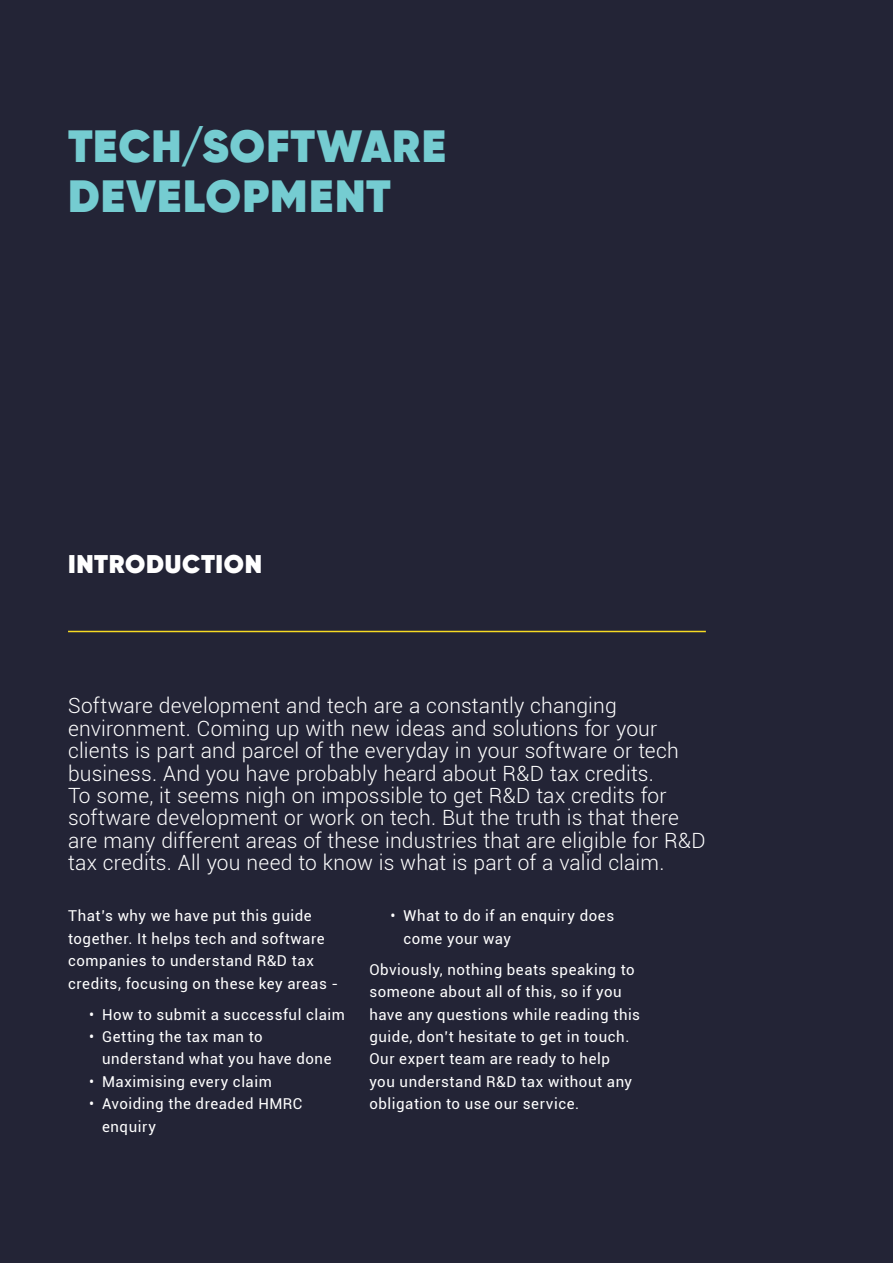
<style>
.page{position:relative;width:893px;height:1263px;background:#232436}
.page>*{position:absolute;margin:0;border:0;box-sizing:border-box;transform-origin:0 0}
.t1{font:800 45px/49.5px "Gilroy";letter-spacing:.02em;color:#75ccd1}
.t2{font:800 25.5px "Gilroy";letter-spacing:.03em;color:#fff}
.t3{font:300 21px/22.5px "Roboto";letter-spacing:.01em;color:#fff}
.t4{font:15px/22.5px "Roboto";letter-spacing:.035em;color:#fff}
</style>
<div class="page">
<hr style="left:68px;top:631px;width:638px;height:1px;background:#f6da23">
<h1 class="t1" style="left:68px;top:122px;width:379px">TECH/SOFTWARE<br>DEVELOPMENT</h1>
<h2 class="t2" style="left:68px;top:547px;width:196px">INTRODUCTION</h2>
<p class="t3" style="left:68px;top:694px;width:639px">Software development and tech are a constantly changing environment. Coming up with new ideas and solutions for your clients is part and parcel of the everyday in your software or tech business. And you have probably heard about R&amp;D tax credits.<br>To some, it seems nigh on impossible to get R&amp;D tax credits for software development or work on tech. But the truth is that there are many different areas of these industries that are eligible for R&amp;D tax credits. All you need to know is what is part of a valid claim.</p>
<p class="t4" style="left:68px;top:904px;width:272px">That’s why we have put this guide together. It helps tech and software companies to understand R&amp;D tax credits, focusing on these key areas -</p>
<p class="t4" style="left:89px;top:1002px;width:257px">• How to submit a successful claim</p>
<p class="t4" style="left:102px;top:1025px;width:231px;text-indent:-13px">• Getting the tax man to understand what you have done</p>
<p class="t4" style="left:89px;top:1070px;width:184px">• Maximising every claim</p>
<p class="t4" style="left:102px;top:1092px;width:202px;text-indent:-13px">• Avoiding the dreaded HMRC enquiry</p>
<p class="t4" style="left:403px;top:904px;width:212px;text-indent:-13px">• What to do if an enquiry does come your way</p>
<p class="t4" style="left:369px;top:957px;width:272px">Obviously, nothing beats speaking to someone about all of this, so if you have any questions while reading this guide, don’t hesitate to get in touch.<br>Our expert team are ready to help<br>you understand R&amp;D tax without any obligation to use our service.</p>
</div>
